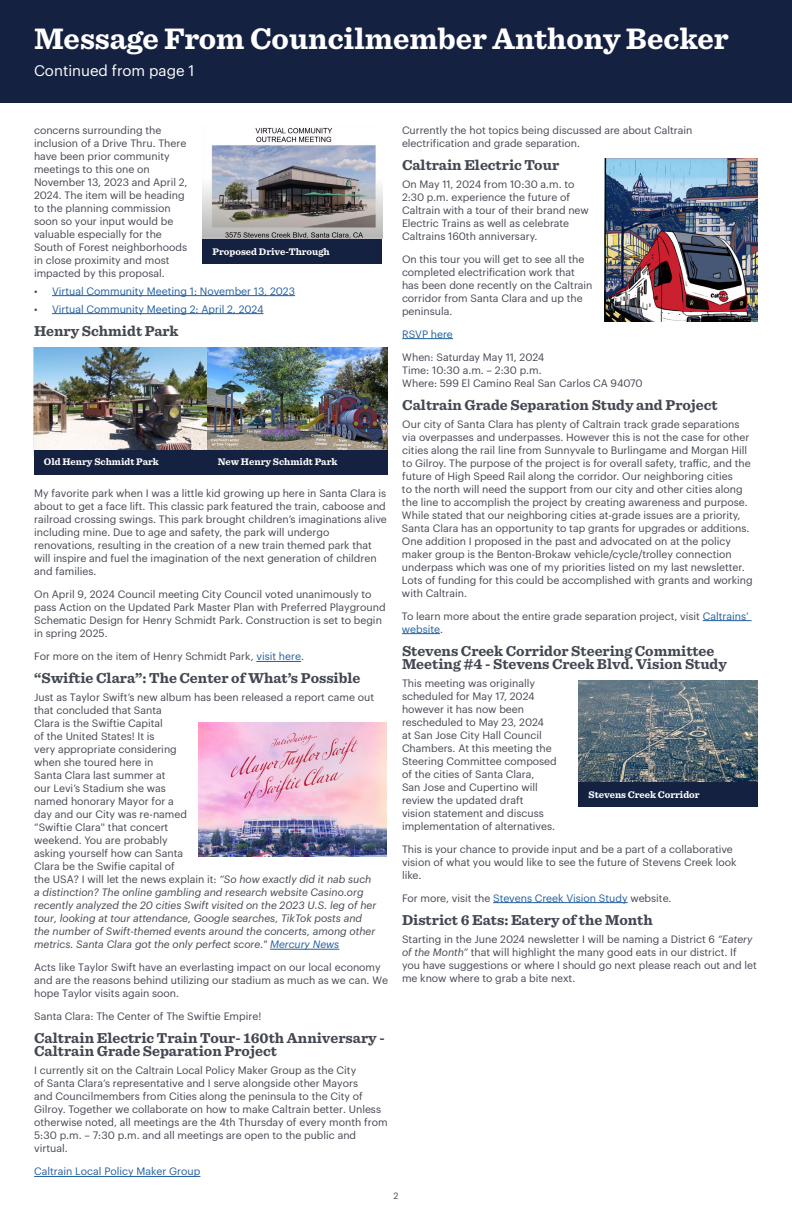
<style>
.page{position:relative;width:792px;height:1224px;background:#fff}
.page>*{position:absolute;margin:0;border:0;box-sizing:border-box;transform-origin:0 0}
.t1{font:700 31px "Sentinel";color:#fff}
.t2{font:700 15px/13px "Sentinel";color:#434751}
.t3{font:15px "Graphik";color:#fff}
.t4{font:10.5px/13px "Graphik";color:#434751}
.t5{font:10.5px "Graphik";color:#215e9e}
.t6{font:700 10px "Sentinel";color:#fff}
.t7{font:9px "Graphik";color:#434751}
.s1{color:#434751}
.s2{color:#215e9e}
.s3{font-style:italic}
.s4{font-style:italic;color:#215e9e}
</style>
<div class="page">
<div style="left:0;top:0;width:792px;height:103px;background:#152140"></div>
<hr style="left:52px;top:295px;width:243px;height:1px;background:#215e9e">
<hr style="left:52px;top:313px;width:212px;height:1px;background:#215e9e">
<hr style="left:34px;top:1176px;width:166px;height:1px;background:#215e9e">
<hr style="left:270px;top:949px;width:69px;height:1px;background:#215e9e">
<hr style="left:256px;top:661px;width:45px;height:1px;background:#215e9e">
<hr style="left:402px;top:338px;width:51px;height:1px;background:#215e9e">
<hr style="left:703px;top:620px;width:49px;height:1px;background:#215e9e">
<hr style="left:402px;top:633px;width:38px;height:1px;background:#215e9e">
<hr style="left:493px;top:902px;width:135px;height:1px;background:#215e9e">
<img style="left:578px;top:680px;width:180px;height:102px">
<div style="left:578px;top:782px;width:180px;height:25px;background:#152140"></div>
<img style="left:34px;top:347px;width:179px;height:103px">
<div style="left:34px;top:450px;width:179px;height:24px;background:#152140"></div>
<img style="left:202px;top:127px;width:180px;height:112px">
<div style="left:202px;top:239px;width:180px;height:25px;background:#152140"></div>
<img style="left:208px;top:347px;width:179px;height:102px">
<div style="left:208px;top:450px;width:179px;height:24px;background:#152140"></div>
<img style="left:199px;top:722px;width:187px;height:135px">
<img style="left:604px;top:159px;width:154px;height:163px">
<h1 class="t1" style="left:34px;top:14px;width:696px">Message From Councilmember Anthony Becker</h1>
<h2 class="t3" style="left:34px;top:60px;width:162px">Continued from page 1</h2>
<p class="t4" style="left:34px;top:122px;width:155px">concerns surrounding the inclusion of a Drive Thru. There have been prior community meetings to this one on<br>November 13, 2023 and April 2,<br>2024. The item will be heading to the planning commission soon so your input would be valuable especially for the<br>South of Forest neighborhoods in close proximity and most impacted by this proposal.</p>
<p class="t5" style="left:34px;top:283px;width:263px"><span class="s1">•</span> Virtual Community Meeting 1: November 13, 2023</p>
<p class="t5" style="left:34px;top:301px;width:231px"><span class="s1">•</span> Virtual Community Meeting 2: April 2, 2024</p>
<h2 class="t2" style="left:34px;top:323px;width:146px">Henry Schmidt Park</h2>
<p class="t6" style="left:213px;top:244px;width:119px">Proposed Drive-Through</p>
<p class="t6" style="left:44px;top:454px;width:116px">Old Henry Schmidt Park</p>
<p class="t6" style="left:218px;top:454px;width:121px">New Henry Schmidt Park</p>
<p class="t4" style="left:34px;top:486px;width:354px">My favorite park when I was a little kid growing up here in Santa Clara is about to get a face lift. This classic park featured the train, caboose and railroad crossing swings. This park brought children’s imaginations alive including mine. Due to age and safety, the park will undergo renovations, resulting in the creation of a new train themed park that will inspire and fuel the imagination of the next generation of children and families.</p>
<p class="t4" style="left:34px;top:587px;width:353px">On April 9, 2024 Council meeting City Council voted unanimously to pass Action on the Updated Park Master Plan with Preferred Playground Schematic Design for Henry Schmidt Park. Construction is set to begin in spring 2025.</p>
<p class="t4" style="left:34px;top:649px;width:271px">For more on the item of Henry Schmidt Park, <span class="s2">visit here</span>.</p>
<h2 class="t2" style="left:34px;top:671px;width:328px">“Swiftie Clara”: The Center of What’s Possible</h2>
<p class="t4" style="left:34px;top:690px;width:344px">Just as Taylor Swift’s new album has been released a report came out that concluded that Santa<br>Clara is the Swiftie Capital<br>of the United States! It is<br>very appropriate considering<br>when she toured here in<br>Santa Clara last summer at<br>our Levi’s Stadium she was<br>named honorary Mayor for a<br>day and our City was re-named<br>“Swiftie Clara'' that concert<br>weekend. You are probably<br>asking yourself how can Santa<br>Clara be the Swifie capital of<br>the USA? I will let the news explain it: <span class="s3">“So how exactly did it nab such a distinction? The online gambling and research website Casino.org recently analyzed the 20 cities Swift visited on the 2023 U.S. leg of her tour, looking at tour attendance, Google searches, TikTok posts and the number of Swift-themed events around the concerts, among other metrics. Santa Clara got the only perfect score."</span> <span class="s4">Mercury News</span></p>
<p class="t4" style="left:34px;top:959px;width:355px">Acts like Taylor Swift have an everlasting impact on our local economy and are the reasons behind utilizing our stadium as much as we can. We hope Taylor visits again soon.</p>
<p class="t4" style="left:34px;top:1008px;width:229px">Santa Clara: The Center of The Swiftie Empire!</p>
<h2 class="t2" style="left:34px;top:1031px;width:352px">Caltrain Electric Train Tour- 160th Anniversary -<br>Caltrain Grade Separation Project</h2>
<p class="t4" style="left:34px;top:1063px;width:355px">I currently sit on the Caltrain Local Policy Maker Group as the City<br>of Santa Clara’s representative and I serve alongside other Mayors<br>and Councilmembers from Cities along the peninsula to the City of Gilroy. Together we collaborate on how to make Caltrain better. Unless otherwise noted, all meetings are the 4th Thursday of every month from 5:30 p.m. – 7:30 p.m. and all meetings are open to the public and virtual.</p>
<p class="t5" style="left:34px;top:1163px;width:168px">Caltrain Local Policy Maker Group</p>
<p class="t4" style="left:402px;top:122px;width:292px">Currently the hot topics being discussed are about Caltrain electrification and grade separation.</p>
<h2 class="t2" style="left:402px;top:157px;width:159px">Caltrain Electric Tour</h2>
<p class="t4" style="left:402px;top:176px;width:188px">On May 11, 2024 from 10:30 a.m. to 2:30 p.m. experience the future of Caltrain with a tour of their brand new Electric Trains as well as celebrate Caltrains 160th anniversary.</p>
<p class="t4" style="left:402px;top:251px;width:192px">On this tour you will get to see all the completed electrification work that has been done recently on the Caltrain corridor from Santa Clara and up the peninsula.</p>
<p class="t5" style="left:402px;top:326px;width:52px">RSVP here</p>
<p class="t4" style="left:402px;top:349px;width:242px">When: Saturday May 11, 2024<br>Time: 10:30 a.m. – 2:30 p.m.<br>Where: 599 El Camino Real San Carlos CA 94070</p>
<h2 class="t2" style="left:402px;top:397px;width:317px">Caltrain Grade Separation Study and Project</h2>
<p class="t4" style="left:402px;top:416px;width:352px">Our city of Santa Clara has plenty of Caltrain track grade separations via overpasses and underpasses. However this is not the case for other cities along the rail line from Sunnyvale to Burlingame and Morgan Hill to Gilroy. The purpose of the project is for overall safety, traffic, and the future of High Speed Rail along the corridor. Our neighboring cities<br>to the north will need the support from our city and other cities along the line to accomplish the project by creating awareness and purpose.<br>While stated that our neighboring cities at-grade issues are a priority, Santa Clara has an opportunity to tap grants for upgrades or additions.<br>One addition I proposed in the past and advocated on at the policy maker group is the Benton-Brokaw vehicle/cycle/trolley connection underpass which was one of my priorities listed on my last newsletter.<br>Lots of funding for this could be accomplished with grants and working with Caltrain.</p>
<p class="t4" style="left:402px;top:608px;width:348px">To learn more about the entire grade separation project, visit <span class="s2">Caltrains’ website</span>.</p>
<h2 class="t2" style="left:402px;top:643px;width:327px">Stevens Creek Corridor Steering Committee<br>Meeting #4 - Stevens Creek Blvd. Vision Study</h2>
<p class="t4" style="left:402px;top:675px;width:156px">This meeting was originally scheduled for May 17, 2024 however it has now been rescheduled to May 23, 2024<br>at San Jose City Hall Council<br>Chambers. At this meeting the<br>Steering Committee composed of the cities of Santa Clara,<br>San Jose and Cupertino will review the updated draft<br>vision statement and discuss implementation of alternatives.</p>
<p class="t4" style="left:402px;top:841px;width:336px">This is your chance to provide input and be a part of a collaborative vision of what you would like to see the future of Stevens Creek look like.</p>
<p class="t4" style="left:402px;top:890px;width:271px">For more, visit the <span class="s2">Stevens Creek Vision Study</span> website.</p>
<h2 class="t2" style="left:402px;top:912px;width:252px">District 6 Eats: Eatery of the Month</h2>
<p class="t4" style="left:402px;top:931px;width:356px">Starting in the June 2024 newsletter I will be naming a District 6 <span class="s3">“Eatery of the Month”</span> that will highlight the many good eats in our district. If you have suggestions or where I should go next please reach out and let me know where to grab a bite next.</p>
<p class="t6" style="left:589px;top:787px;width:113px">Stevens Creek Corridor</p>
<p class="t7" style="left:394px;top:1189px;width:6px">2</p>
</div>
